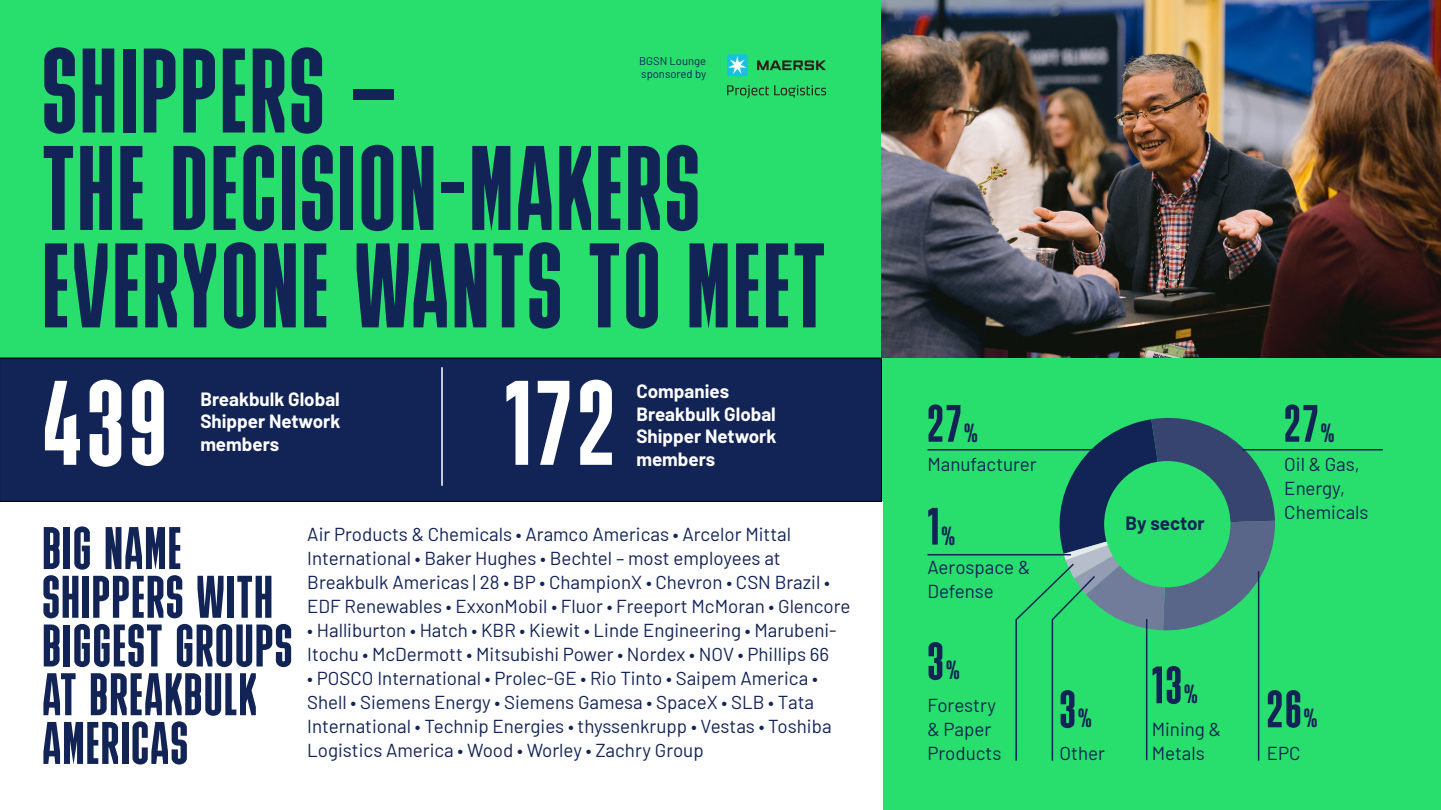
<style>
.page{position:relative;width:1441px;height:810px;background:#fff}
.page>*{position:absolute;margin:0;border:0;box-sizing:border-box;transform-origin:0 0}
.t1{font:120px/97.4px "Bulevar";letter-spacing:.03em;color:#122356}
.t2{font:120px "Bulevar";letter-spacing:.05em;color:#fff}
.t3{font:60px/48.8px "Bulevar";letter-spacing:.03em;color:#122356}
.t4{font:52.5px "Bulevar";letter-spacing:.05em;color:#122356}
.t5{font:18.75px/24px "Barlow";color:#122356}
.t6{font:700 18.75px/22.5px "Barlow";color:#fff;text-align:justify}
.t7{font:700 18.75px "Barlow";color:#122356}
.t8{font:11.25px/13.5px "Barlow";color:#122356}
.s1{font-size:26.25px}
</style>
<div class="page">
<div style="left:0;top:0;width:1440px;height:810px;background:#28df6e"></div>
<div style="left:0;top:502px;width:882px;height:308px;background:#fff"></div>
<div style="left:0;top:358px;width:881px;height:144px;background:#122356"></div>
<img style="left:881px;top:0;width:559px;height:358px">
<hr style="left:441px;top:367px;width:2px;height:119px;background:#fff">
<svg style="left:727px;top:85px;width:41px;height:13px"></svg>
<svg style="left:774px;top:85px;width:52px;height:13px"></svg>
<svg style="left:757px;top:60px;width:69px;height:10px"></svg>
<div style="left:726px;top:54px;width:21px;height:22px;background:#18c1df;border-radius:3px"></div>
<svg style="left:728px;top:56px;width:18px;height:18px"></svg>
<hr style="left:927px;top:449px;width:176px;height:2px;background:#122356">
<hr style="left:1242px;top:449px;width:140px;height:2px;background:#122356">
<svg style="left:1014px;top:417px;width:262px;height:344px"></svg>
<hr style="left:927px;top:554px;width:143px;height:1px;background:#122356">
<h1 class="t1" style="left:43px;top:43px;width:784px">SHIPPERS<br>THE DECISION-MAKERS<br>EVERYONE WANTS TO MEET</h1>
<p class="t8" style="left:639px;top:53px;width:68px">BGSN Lounge sponsored by</p>
<h1 class="t2" style="left:43px;top:356px;width:125px">439</h1>
<h1 class="t2" style="left:504px;top:356px;width:111px">172</h1>
<p class="t6" style="left:200px;top:386px;width:141px">Breakbulk Global Shipper Network members</p>
<p class="t6" style="left:636px;top:379px;width:141px;text-align:left">Companies<br>Breakbulk Global<br>Shipper Network members</p>
<h2 class="t3" style="left:43px;top:524px;width:251px">BIG NAME<br>SHIPPERS WITH<br>BIGGEST GROUPS<br>AT BREAKBULK<br>AMERICAS</h2>
<p class="t5" style="left:307px;top:521px;width:485px">Air Products &amp; Chemicals • Aramco Americas • Arcelor Mittal</p>
<p class="t5" style="left:307px;top:545px;width:545px">International • Baker Hughes • Bechtel – most employees at<br>Breakbulk Americas | 28 • BP • ChampionX • Chevron • CSN Brazil •<br>EDF Renewables • ExxonMobil • Fluor • Freeport McMoran • Glencore</p>
<p class="t5" style="left:307px;top:617px;width:531px">• Halliburton • Hatch • KBR • Kiewit • Linde Engineering • Marubeni-<br>Itochu • McDermott • Mitsubishi Power • Nordex • NOV • Phillips 66</p>
<p class="t5" style="left:307px;top:665px;width:526px">• POSCO International • Prolec-GE • Rio Tinto • Saipem America • Shell • Siemens Energy • Siemens Gamesa • SpaceX • SLB • Tata International • Technip Energies • thyssenkrupp • Vestas • Toshiba Logistics America • Wood • Worley • Zachry Group</p>
<h3 class="t4" style="left:927px;top:394px;width:52px">27<span class="s1">%</span></h3>
<h3 class="t4" style="left:1284px;top:394px;width:52px">27<span class="s1">%</span></h3>
<p class="t5" style="left:927px;top:451px;width:111px">Manufacturer</p>
<p class="t5" style="left:1284px;top:451px;width:86px">Oil &amp; Gas,<br>Energy,<br>Chemicals</p>
<h3 class="t4" style="left:927px;top:497px;width:29px">1<span class="s1">%</span></h3>
<p class="t7" style="left:1125px;top:509px;width:81px">By sector</p>
<p class="t5" style="left:927px;top:554px;width:104px">Aerospace &amp;<br>Defense</p>
<h3 class="t4" style="left:927px;top:632px;width:34px">3<span class="s1">%</span></h3>
<p class="t5" style="left:927px;top:692px;width:75px">Forestry &amp; Paper<br>Products</p>
<h3 class="t4" style="left:1059px;top:680px;width:34px">3<span class="s1">%</span></h3>
<h3 class="t4" style="left:1151px;top:656px;width:48px">13<span class="s1">%</span></h3>
<p class="t5" style="left:1151px;top:716px;width:71px">Mining &amp;</p>
<p class="t5" style="left:1059px;top:740px;width:47px">Other</p>
<p class="t5" style="left:1151px;top:740px;width:55px">Metals</p>
<h3 class="t4" style="left:1266px;top:680px;width:52px">26<span class="s1">%</span></h3>
<p class="t5" style="left:1266px;top:740px;width:35px">EPC</p>
</div>
